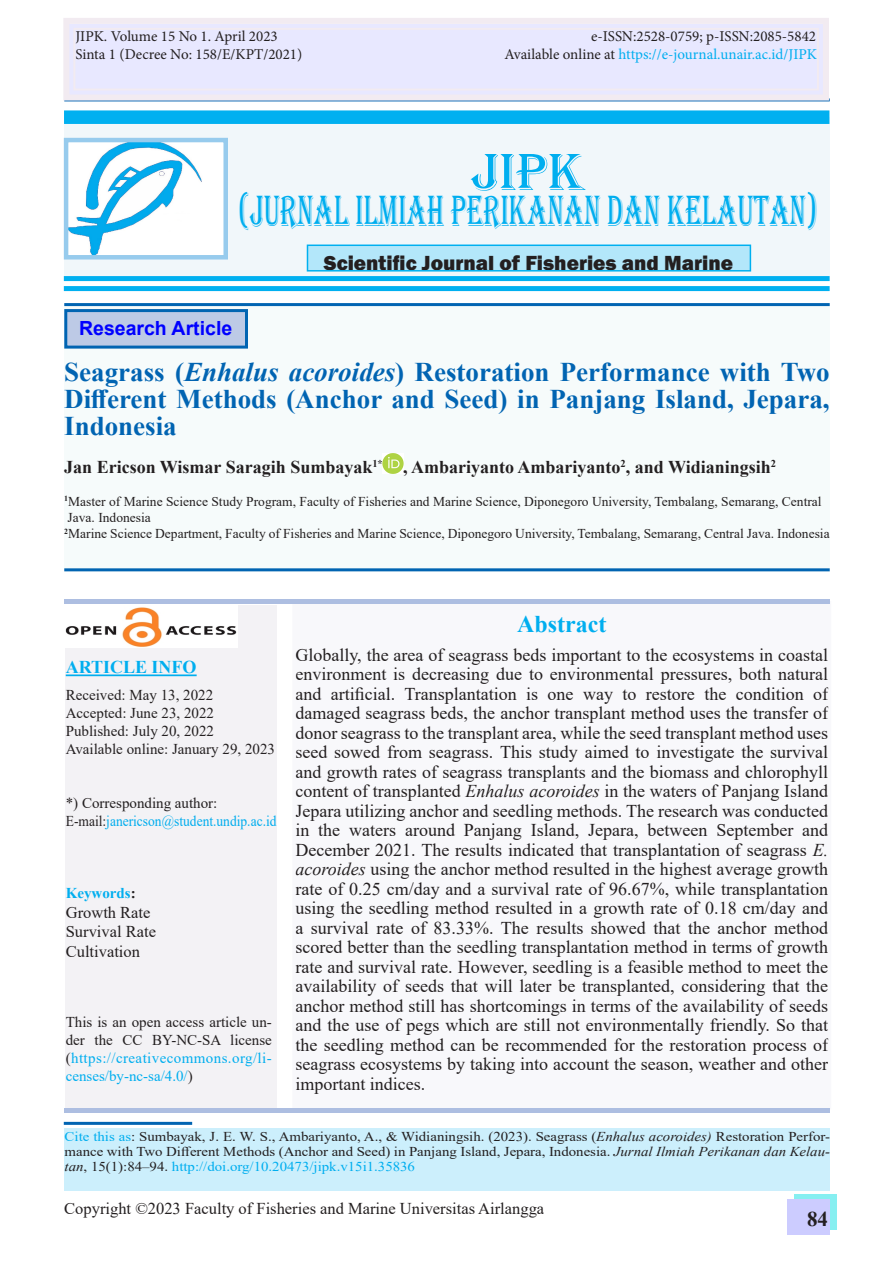
<style>
.page{position:relative;width:893px;height:1263px;background:#fff}
.page>*{position:absolute;margin:0;border:0;box-sizing:border-box;transform-origin:0 0}
.t1{font:54px "Algerian";color:#00aeef}
.t2{font:45px "Algerian";color:#00aeef;scale:.6 1}
.t3{font:700 27px/27px "Times New Roman";color:#0164b2;text-align:justify}
.t4{font:700 24px "Times New Roman";color:#00aeef}
.t5{font:800 21px "Franklin Gothic";color:#231f20}
.t6{font:700 21px "Times New Roman";color:#231f20}
.Body_Text{font:700 19.5px "Arial";color:#00f}
.t7{font:18px/19.5px "Times New Roman";color:#231f20;text-align:justify}
.t8{font:700 18px "Times New Roman";color:#231f20}
.t9{font:700 18px "Times New Roman";color:#00aeef}
.No_Spacing{font:16.5px/19.5px "Times New Roman";color:#231f20}
.t10{font:15px/18px "Times New Roman";color:#231f20;text-align:justify}
.t11{font:15px "Minion Pro";color:#231f20}
.t12{font:15px "Minion Pro";color:#00aeef}
.t13{font:15px "Times New Roman";color:#00adee;scale:.9 1}
.t14{font:15px "Times New Roman";color:#242021}
.t15{font:700 15px "Times New Roman";color:#00aeef}
.t16{font:13.5px/15px "Times New Roman";color:#231f20;text-align:justify;scale:1.1 1}
.t17{font:13.5px "Times New Roman";color:#231f20}
.s1{color:#231f20}
.s2{font-style:italic}
.s3{color:#00aeef}
.s4{color:#242021}
</style>
<div class="page">
<div style="left:795px;top:1194px;width:42px;height:36px;background:#86eff1"></div>
<div style="left:788px;top:1200px;width:42px;height:35px;background:#ccf"></div>
<div style="left:64px;top:304px;width:766px;height:267px;background:#f6fbfb"></div>
<img style="left:383px;top:453px;width:20px;height:20px">
<div style="left:65px;top:605px;width:211px;height:503px;background:#f3f2f5"></div>
<hr style="left:66px;top:674px;width:131px;height:2px;background:#00aeef">
<img style="left:65px;top:606px;width:172px;height:41px">
<div style="left:294px;top:603px;width:536px;height:505px;background:#f8f8fb"></div>
<div style="left:65px;top:1128px;width:765px;height:63px;background:#cceffc"></div>
<div style="left:64px;top:117px;width:766px;height:159px;background:#f1f7fa"></div>
<div style="left:64px;top:110px;width:765px;height:14px;background:#00b0f0"></div>
<div style="left:64px;top:276px;width:766px;height:5px;background:#00b0f0"></div>
<div style="left:64px;top:286px;width:766px;height:5px;background:#00b0f0"></div>
<hr style="left:64px;top:303px;width:766px;height:3px;background:#0164b2">
<hr style="left:64px;top:568px;width:766px;height:3px;background:#0164b2">
<div style="left:307px;top:245px;width:443px;height:26px;background:#b3e7fa"></div>
<div style="left:307px;top:244px;width:444px;height:28px;border:2px solid #00b0f0"></div>
<img style="left:69px;top:143px;width:154px;height:112px">
<div style="left:64px;top:138px;width:164px;height:122px;border:4px solid #97cbed"></div>
<div style="left:66px;top:311px;width:180px;height:36px;background:#bdcae6"></div>
<div style="left:64px;top:309px;width:184px;height:40px;border:3px solid #0164b2"></div>
<div style="left:64px;top:599px;width:766px;height:5px;background:#adbee1"></div>
<hr style="left:64px;top:1108px;width:766px;height:4px;background:#adbee1">
<hr style="left:64px;top:1122px;width:128px;height:3px;background:#0164b2">
<svg style="left:63px;top:18px;width:767px;height:84px;background:#e7e7fb"></svg>
<div style="left:73px;top:28px;width:746px;height:63px;border:2px solid #f2ebf1"></div>
<p class="t11" style="left:75px;top:26px;width:204px">JIPK. Volume 15 No 1. April 2023</p>
<p class="t11" style="left:591px;top:26px;width:227px">e-ISSN:2528-0759; p-ISSN:2085-5842</p>
<p class="t11" style="left:75px;top:44px;width:228px">Sinta 1 (Decree No: 158/E/KPT/2021)</p>
<p class="t12" style="left:504px;top:44px;width:314px"><span class="s1">Available online at</span> https://e-journal.unair.ac.id/JIPK</p>
<p class="t1" style="left:472px;top:142px;width:114px">JIPK</p>
<p class="t2" style="left:238px;top:186px;width:968px">(JURNAL ILMIAH PERIKANAN DAN KELAUTAN)</p>
<p class="t5" style="left:324px;top:249px;width:410px">Scientific Journal of Fisheries and Marine</p>
<p class="Body_Text" style="left:79px;top:315px;width:155px">Research Article</p>
<p class="t3" style="left:64px;top:357px;width:767px">Seagrass (<span class="s2">Enhalus acoroides</span>) Restoration Performance with Two Different Methods (Anchor and Seed) in Panjang Island, Jepara, Indonesia</p>
<p class="t8" style="left:64px;top:454px;width:713px">Jan Ericson Wismar Saragih Sumbayak<sup>1*</sup> , Ambariyanto Ambariyanto<sup>2</sup>, and Widianingsih<sup>2</sup></p>
<p class="t17" style="left:64px;top:492px;width:759px"><sup>1</sup>Master of Marine Science Study Program, Faculty of Fisheries and Marine Science, Diponegoro University, Tembalang, Semarang, Central</p>
<p class="t17" style="left:68px;top:508px;width:85px">Java. Indonesia</p>
<p class="t17" style="left:64px;top:524px;width:767px"><sup>2</sup>Marine Science Department, Faculty of Fisheries and Marine Science, Diponegoro University, Tembalang, Semarang, Central Java. Indonesia</p>
<p class="t4" style="left:517px;top:607px;width:91px">Abstract</p>
<p class="t7" style="left:295px;top:644px;width:534px">Globally, the area of seagrass beds important to the ecosystems in coastal environment is decreasing due to environmental pressures, both natural and artificial. Transplantation is one way to restore the condition of damaged seagrass beds, the anchor transplant method uses the transfer of donor seagrass to the transplant area, while the seed transplant method uses seed sowed from seagrass. This study aimed to investigate the survival and growth rates of seagrass transplants and the biomass and chlorophyll content of transplanted <span class="s2">Enhalus acoroides</span> in the waters of Panjang Island Jepara utilizing anchor and seedling methods. The research was conducted in the waters around Panjang Island, Jepara, between September and December 2021. The results indicated that transplantation of seagrass <span class="s2">E. acoroides</span> using the anchor method resulted in the highest average growth rate of 0.25 cm/day and a survival rate of 96.67%, while transplantation using the seedling method resulted in a growth rate of 0.18 cm/day and a survival rate of 83.33%. The results showed that the anchor method scored better than the seedling transplantation method in terms of growth rate and survival rate. However, seedling is a feasible method to meet the availability of seeds that will later be transplanted, considering that the anchor method still has shortcomings in terms of the availability of seeds and the use of pegs which are still not environmentally friendly. So that the seedling method can be recommended for the restoration process of seagrass ecosystems by taking into account the season, weather and other important indices.</p>
<p class="t16" style="left:65px;top:1128px;width:697px"><span class="s3">Cite this as</span><span class="s4">: Sumbayak, J. E. W. S., Ambariyanto, A., &amp; Widianingsih. (2023). Seagrass (</span><span class="s2">Enhalus acoroides)</span> Restoration Perfor&shy;mance with Two Different Methods (Anchor and Seed) in Panjang Island, Jepara, Indonesia. <span class="s2">Jurnal Ilmiah Perikanan dan Kelau&shy;tan</span>, 15(1):84–94. <span class="s3">http://doi.org/10.20473/jipk.v15i1.35836</span></p>
<p class="No_Spacing" style="left:64px;top:1198px;width:481px">Copyright ©2023 Faculty of Fisheries and Marine Universitas Airlangga</p>
<p class="t9" style="left:66px;top:654px;width:132px">ARTICLE INFO</p>
<p class="t10" style="left:66px;top:686px;width:149px">Received: May 13, 2022</p>
<p class="t10" style="left:66px;top:704px;width:150px">Accepted: June 23, 2022</p>
<p class="t10" style="left:66px;top:722px;width:150px">Published: July 20, 2022</p>
<p class="t14" style="left:66px;top:739px;width:211px">Available online: January 29, 2023</p>
<p class="t10" style="left:66px;top:794px;width:153px">*) Corresponding author:</p>
<p class="t13" style="left:66px;top:811px;width:236px"><span class="s1">E-mail:</span>janericson@student.undip.ac.id</p>
<p class="t15" style="left:66px;top:882px;width:71px">Keywords<span class="s1">:</span></p>
<p class="No_Spacing" style="left:66px;top:902px;width:92px">Growth Rate<br>Survival Rate<br>Cultivation</p>
<p class="t10" style="left:66px;top:1012px;width:208px">This is an open access article un&shy;der the CC BY-NC-SA license (<span class="s3">https://creativecommons.org/li&shy;censes/by-nc-sa/4.0/</span>)</p>
<p class="t6" style="left:807px;top:1204px;width:22px">84</p>
</div>
